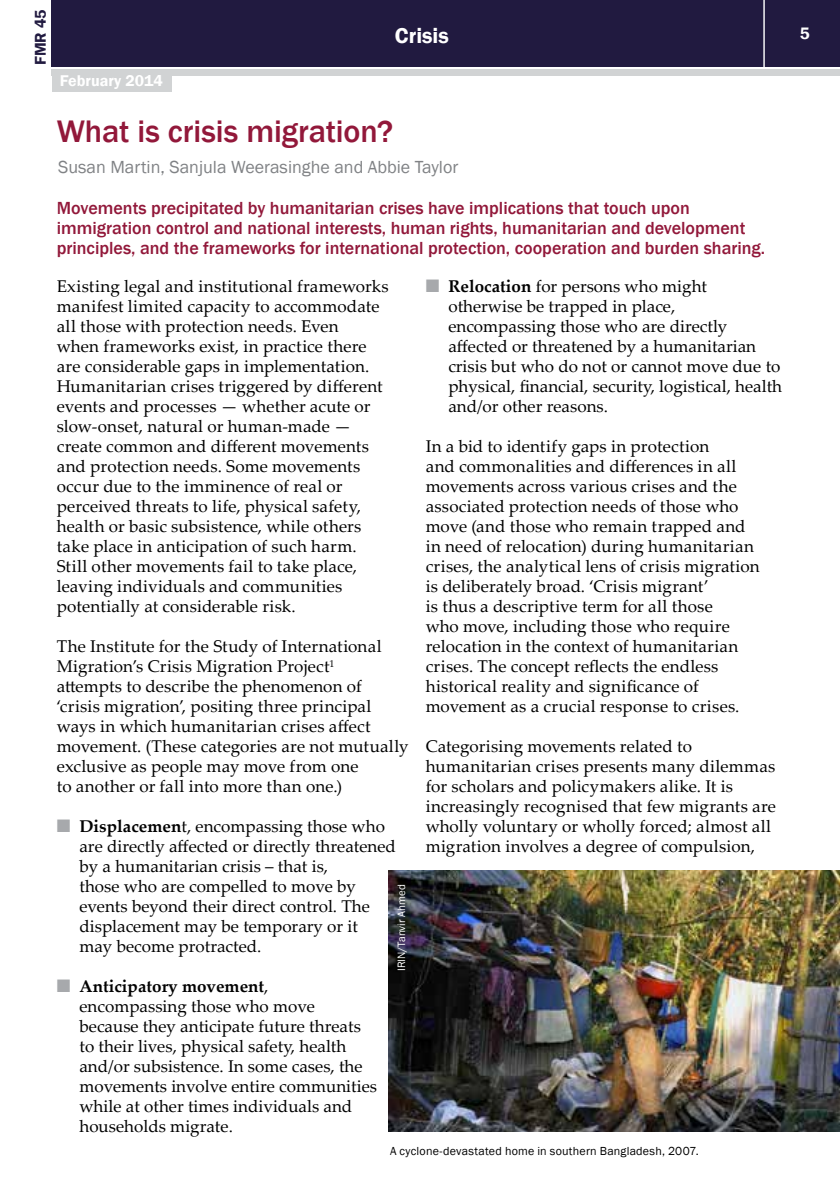
<style>
.page{position:relative;width:840px;height:1191px;background:#fff}
.page>*{position:absolute;margin:0;border:0;box-sizing:border-box;transform-origin:0 0}
.t1{font:500 32px "Franklin Gothic";letter-spacing:-.005em;color:#92183a}
.t2{font:600 22px "Franklin Gothic";color:#fff}
.t3{font:500 18px/20px "Franklin Gothic";color:#92183a}
.t4{font:18px "Franklin Gothic";color:#808285}
.t5{font:17px/20px "Palatino Linotype";color:#000}
.t6{font:600 17px "Franklin Gothic";color:#fff}
.t7{font:600 16px "Franklin Gothic";color:#fff}
.t8{font:600 16px "Franklin Gothic";color:#211a40}
.t9{font:12px "Franklin Gothic";letter-spacing:.02em;color:#000}
.t10{font:11px "Franklin Gothic";color:#fff}
.s1{color:#a7a9ac}
.s2{font-weight:700}
</style>
<div class="page">
<div style="left:52px;top:0;width:787px;height:66px;background:#211a40"></div>
<div style="left:52px;top:69px;width:787px;height:6px;background:#d1d3d4"></div>
<hr style="left:763px;top:0;width:1px;height:68px;background:#fff">
<div style="left:52px;top:74px;width:119px;height:18px;background:#d1d3d4"></div>
<img style="left:388px;top:870px;width:451px;height:261px">
<p class="t8" style="left:31px;top:65px;width:57px;rotate:-90deg">FMR 45</p>
<p class="t2" style="left:394px;top:22px;width:55px">Crisis</p>
<p class="t6" style="left:799px;top:23px;width:11px">5</p>
<p class="t7" style="left:60px;top:71px;width:105px">February 2014</p>
<h1 class="t1" style="left:57px;top:111px;width:338px">What is crisis migration?</h1>
<p class="t4" style="left:58px;top:156px;width:401px">Susan Martin, Sanjula Weerasinghe and Abbie Taylor</p>
<p class="t3" style="left:57px;top:198px;width:709px">Movements precipitated by humanitarian crises have implications that touch upon immigration control and national interests, human rights, humanitarian and development principles, and the frameworks for international protection, cooperation and burden sharing.</p>
<p class="t5" style="left:57px;top:276px;width:333px">Existing legal and institutional frameworks manifest limited capacity to accommodate all those with protection needs. Even<br>when frameworks exist, in practice there are considerable gaps in implementation.<br>Humanitarian crises triggered by different events and processes — whether acute or slow-onset, natural or human-made — create common and different movements and protection needs. Some movements occur due to the imminence of real or perceived threats to life, physical safety, health or basic subsistence, while others take place in anticipation of such harm.<br>Still other movements fail to take place, leaving individuals and communities potentially at considerable risk.</p>
<p class="t5" style="left:57px;top:635px;width:353px">The Institute for the Study of International Migration’s Crisis Migration Project<sup>1<br></sup>attempts to describe the phenomenon of ‘crisis migration’, positing three principal ways in which humanitarian crises affect movement. (These categories are not mutually exclusive as people may move from one<br>to another or fall into more than one.)</p>
<p class="t5" style="left:79px;top:816px;width:318px;text-indent:-23px"><span class="s1">■</span> <span class="s2">Displacemen</span>t, encompassing those who are directly affected or directly threatened by a humanitarian crisis – that is,<br>those who are compelled to move by events beyond their direct control. The displacement may be temporary or it<br>may become protracted.</p>
<p class="t5" style="left:79px;top:976px;width:299px;text-indent:-23px"><span class="s1">■</span> <span class="s2">Anticipatory movement</span>, encompassing those who move because they anticipate future threats to their lives, physical safety, health and/or subsistence. In some cases, the movements involve entire communities while at other times individuals and households migrate.</p>
<p class="t5" style="left:448px;top:276px;width:335px;text-indent:-23px"><span class="s1">■</span> <span class="s2">Relocation</span> for persons who might otherwise be trapped in place, encompassing those who are directly affected or threatened by a humanitarian crisis but who do not or cannot move due to physical, financial, security, logistical, health and/or other reasons.</p>
<p class="t5" style="left:425px;top:436px;width:335px">In a bid to identify gaps in protection<br>and commonalities and differences in all movements across various crises and the associated protection needs of those who move (and those who remain trapped and in need of relocation) during humanitarian crises, the analytical lens of crisis migration is deliberately broad. ‘Crisis migrant’<br>is thus a descriptive term for all those<br>who move, including those who require relocation in the context of humanitarian crises. The concept reflects the endless historical reality and significance of movement as a crucial response to crises.</p>
<p class="t5" style="left:425px;top:735px;width:352px">Categorising movements related to humanitarian crises presents many dilemmas for scholars and policymakers alike. It is increasingly recognised that few migrants are wholly voluntary or wholly forced; almost all migration involves a degree of compulsion,</p>
<p class="t10" style="left:394px;top:971px;width:88px;rotate:-90deg">IRIN/Tanvir Ahmed</p>
<p class="t9" style="left:390px;top:1143px;width:310px">A cyclone-devastated home in southern Bangladesh, 2007.</p>
</div>
